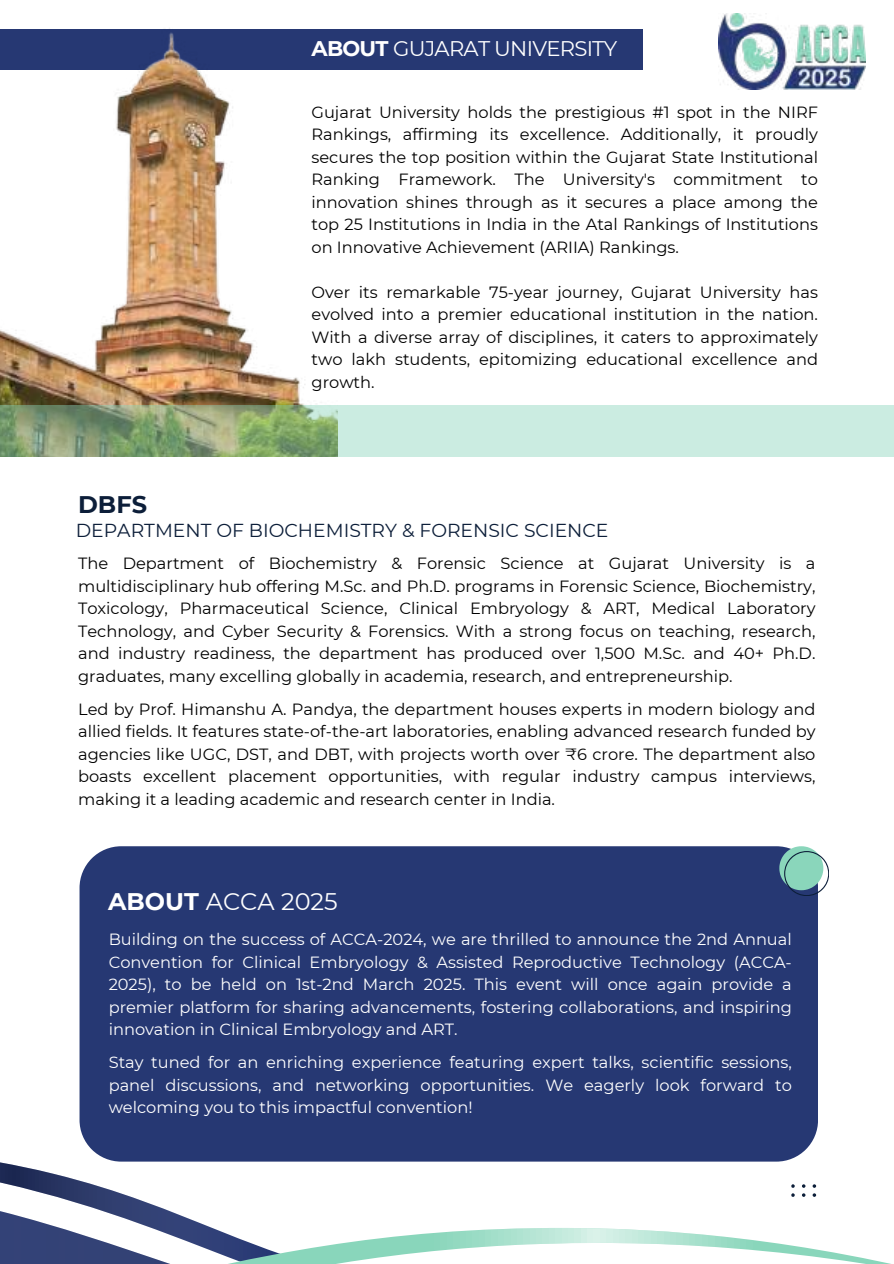
<style>
.page{position:relative;width:894px;height:1264px;background:#fff}
.page>*{position:absolute;margin:0;border:0;box-sizing:border-box;transform-origin:0 0}
.t1{font:24px "Montserrat";color:#fff}
.t2{font:700 24px "Montserrat";color:#0c1e39}
.t3{font:21.15px "Montserrat";letter-spacing:-.035em;color:#fff}
.t4{font:18.75px "Montserrat";color:#0c1e39}
.t5{font:16.2px/22.5px "Montserrat";color:#000;text-align:justify}
.t6{font:16.2px/22.5px "Montserrat";color:#fff;text-align:justify}
.s1{font-weight:700}
</style>
<div class="page">
<svg style="left:0;top:1161px;width:677px;height:65px"></svg>
<svg style="left:0;top:1226px;width:886px;height:37px"></svg>
<div style="left:79px;top:846px;width:738px;height:315px;background:#263873"></div>
<svg style="left:779px;top:846px;width:49px;height:49px"></svg>
<img style="left:718px;top:13px;width:146px;height:77px">
<div style="left:0;top:29px;width:642px;height:41px;background:#263873"></div>
<img style="left:0;top:28px;width:305px;height:377px">
<svg style="left:0;top:405px;width:893px;height:52px;background:#b1cfb7"></svg>
<h2 class="t3" style="left:311px;top:36px;width:307px"><span class="s1">ABOUT</span> GUJARAT UNIVERSITY</h2>
<h1 class="t2" style="left:78px;top:489px;width:70px">DBFS</h1>
<p class="t5" style="left:311px;top:100px;width:508px">Gujarat University holds the prestigious #1 spot in the NIRF Rankings, affirming its excellence. Additionally, it proudly secures the top position within the Gujarat State Institutional Ranking Framework. The University's commitment to innovation shines through as it secures a place among the top 25 Institutions in India in the Atal Rankings of Institutions on Innovative Achievement (ARIIA) Rankings.</p>
<p class="t5" style="left:311px;top:280px;width:508px">Over its remarkable 75-year journey, Gujarat University has evolved into a premier educational institution in the nation.<br>With a diverse array of disciplines, it caters to approximately two lakh students, epitomizing educational excellence and growth.</p>
<p class="t4" style="left:76px;top:518px;width:534px">DEPARTMENT OF BIOCHEMISTRY &amp; FORENSIC SCIENCE</p>
<p class="t5" style="left:78px;top:552px;width:738px">The Department of Biochemistry &amp; Forensic Science at Gujarat University is a multidisciplinary hub offering M.Sc. and Ph.D. programs in Forensic Science, Biochemistry, Toxicology, Pharmaceutical Science, Clinical Embryology &amp; ART, Medical Laboratory Technology, and Cyber Security &amp; Forensics. With a strong focus on teaching, research, and industry readiness, the department has produced over 1,500 M.Sc. and 40+ Ph.D. graduates, many excelling globally in academia, research, and entrepreneurship.</p>
<p class="t5" style="left:78px;top:697px;width:738px">Led by Prof. Himanshu A. Pandya, the department houses experts in modern biology and allied fields. It features state-of-the-art laboratories, enabling advanced research funded by agencies like UGC, DST, and DBT, with projects worth over ₹6 crore. The department also boasts excellent placement opportunities, with regular industry campus interviews, making it a leading academic and research center in India.</p>
<h1 class="t1" style="left:108px;top:886px;width:231px"><span class="s1">ABOUT</span> ACCA 2025</h1>
<p class="t6" style="left:109px;top:928px;width:684px">Building on the success of ACCA-2024, we are thrilled to announce the 2nd Annual Convention for Clinical Embryology &amp; Assisted Reproductive Technology (ACCA-2025), to be held on 1st-2nd March 2025. This event will once again provide a premier platform for sharing advancements, fostering collaborations, and inspiring innovation in Clinical Embryology and ART.</p>
<p class="t6" style="left:109px;top:1050px;width:684px">Stay tuned for an enriching experience featuring expert talks, scientific sessions, panel discussions, and networking opportunities. We eagerly look forward to welcoming you to this impactful convention!</p>
</div>
